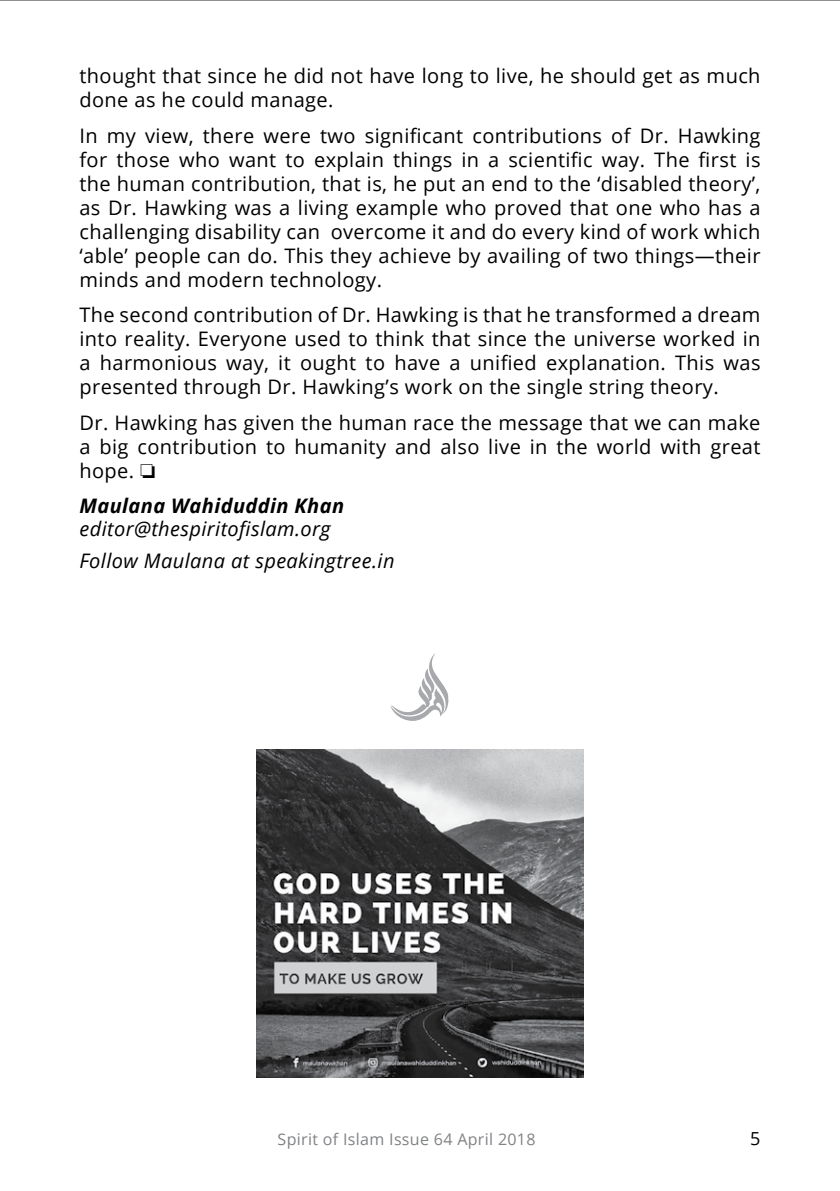
<style>
.page{position:relative;width:840px;height:1191px;background:#fff}
.page>*{position:absolute;margin:0;border:0;box-sizing:border-box;transform-origin:0 0}
.t1{font:20px/24px "Open Sans";letter-spacing:.02em;color:#000;text-align:justify}
.t2{font:italic 20px/32px "Open Sans";letter-spacing:.02em;color:#000}
.t3{font:italic 700 20px "Open Sans";letter-spacing:.02em;color:#000}
.t4{font:18px "Open Sans";color:#000}
.t5{font:16px "Open Sans";letter-spacing:.02em;color:#808285}
</style>
<div class="page">
<hr style="left:0;top:0;width:839px;height:1px;background:#6d6e71">
<img style="left:256px;top:750px;width:327px;height:327px">
<svg style="left:390px;top:653px;width:59px;height:68px"></svg>
<p class="t1" style="left:79px;top:64px;width:682px">thought that since he did not have long to live, he should get as much done as he could manage.</p>
<p class="t1" style="left:79px;top:123px;width:682px">In my view, there were two significant contributions of Dr. Hawking for those who want to explain things in a scientific way. The first is the human contribution, that is, he put an end to the ‘disabled theory’, as Dr. Hawking was a living example who proved that one who has a challenging disability can overcome it and do every kind of work which ‘able’ people can do. This they achieve by availing of two things—their minds and modern technology.</p>
<p class="t1" style="left:79px;top:302px;width:682px">The second contribution of Dr. Hawking is that he transformed a dream into reality. Everyone used to think that since the universe worked in a harmonious way, it ought to have a unified explanation. This was presented through Dr. Hawking’s work on the single string theory.</p>
<p class="t1" style="left:79px;top:410px;width:682px">Dr. Hawking has given the human race the message that we can make a big contribution to humanity and also live in the world with great hope. □</p>
<p class="t3" style="left:79px;top:491px;width:266px">Maulana Wahiduddin Khan</p>
<p class="t2" style="left:79px;top:512px;width:316px">editor@thespiritofislam.org<br>Follow Maulana at speakingtree.in</p>
<p class="t5" style="left:277px;top:1128px;width:259px">Spirit of Islam Issue 64 April 2018</p>
<p class="t4" style="left:749px;top:1126px;width:12px">5</p>
</div>
